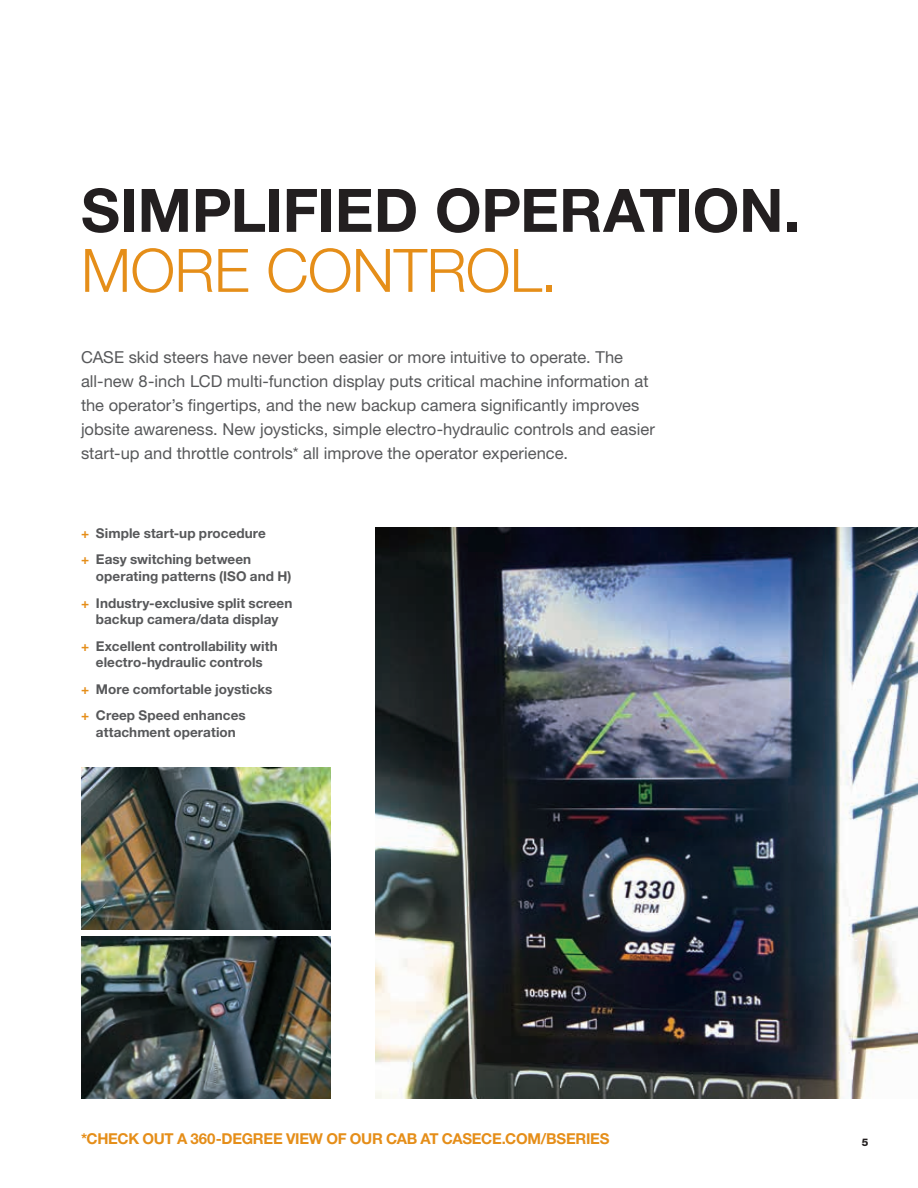
<style>
.page{position:relative;width:918px;height:1188px;background:#fff}
.page>*{position:absolute;margin:0;border:0;box-sizing:border-box;transform-origin:0 0}
.t1{font:700 60px "Helvetica Neue LT Std";letter-spacing:-.005em;color:#231f20}
.t2{font:300 60px "Helvetica Neue LT Std";letter-spacing:-.01em;color:#e58e19}
.t3{font:16.5px/24px "Helvetica Neue LT Std";color:#57585a}
.t4{font:700 15px "Helvetica Neue LT Std";letter-spacing:-.02em;color:#e58e19}
.t5{font:700 13.5px/26.7px "Helvetica Neue LT Std";letter-spacing:.005em;color:#57585a}
.t6{font:800 10.5px "Helvetica Neue LT Std";color:#231f20}
.s1{color:#e58e19}
</style>
<div class="page">
<img style="left:375px;top:528px;width:543px;height:571px">
<img style="left:81px;top:937px;width:250px;height:162px">
<img style="left:81px;top:767px;width:250px;height:162px">
<h1 class="t1" style="left:81px;top:173px;width:721px">SIMPLIFIED OPERATION.</h1>
<h1 class="t2" style="left:81px;top:234px;width:478px">MORE CONTROL.</h1>
<p class="t3" style="left:81px;top:345px;width:575px">CASE skid steers have never been easier or more intuitive to operate. The all-new 8-inch LCD multi-function display puts critical machine information at the operator’s fingertips, and the new backup camera significantly improves jobsite awareness. New joysticks, simple electro-hydraulic controls and easier start-up and throttle controls* all improve the operator experience.</p>
<p class="t5" style="left:81px;top:519px;width:186px"><span class="s1">+</span> Simple start-up procedure <span class="s1">+</span> Easy switching between</p>
<p class="t5" style="left:81px;top:562px;width:213px;text-align:right">operating patterns (ISO and H)<br><span class="s1">+</span> Industry-exclusive split screen</p>
<p class="t5" style="left:81px;top:606px;width:199px;text-align:right">backup camera/data display<br><span class="s1">+</span> Excellent controllability with</p>
<p class="t5" style="left:81px;top:649px;width:193px;text-indent:15px">electro-hydraulic controls <span class="s1">+</span> More comfortable joysticks <span class="s1">+</span> Creep Speed enhances</p>
<p class="t5" style="left:96px;top:719px;width:141px">attachment operation</p>
<p class="t4" style="left:81px;top:1129px;width:530px">*CHECK OUT A 360-DEGREE VIEW OF OUR CAB AT CASECE.COM/BSERIES</p>
<p class="t6" style="left:862px;top:1136px;width:8px">5</p>
</div>
